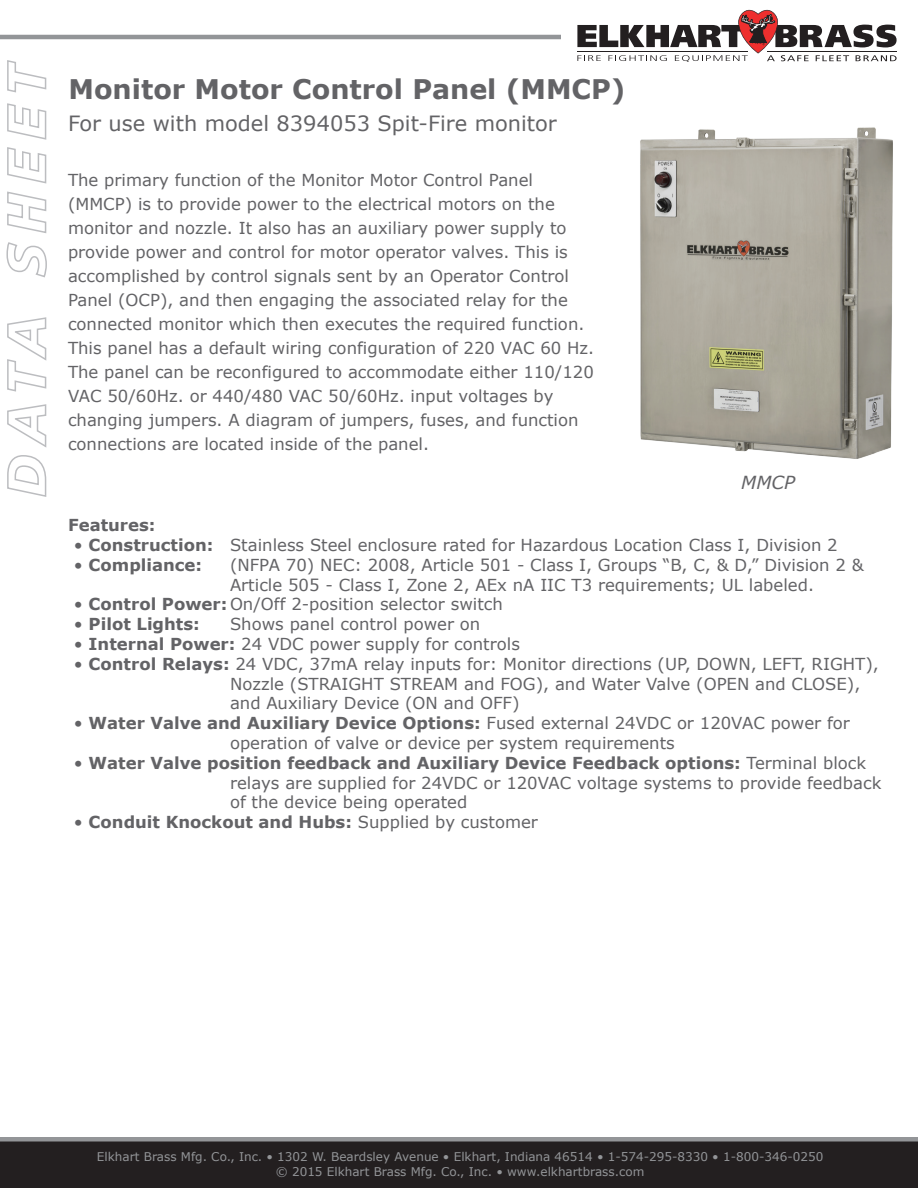
<style>
.page{position:relative;width:918px;height:1188px;background:#fff}
.page>*{position:absolute;margin:0;border:0;box-sizing:border-box;transform-origin:0 0}
.t1{font:700 27px "Verdana";color:#636366}
.t2{font:21px "Verdana";color:#636366}
.t3{font:italic 18px "Verdana";color:#636366}
.t4{font:16.5px/24px "Verdana";color:#636366}
.t5{font:700 16.5px "Verdana";color:#636366}
.t6{font:12px/14.4px "Verdana";color:#939598;text-align:center}
.s1{font-weight:700}
.s2{font-weight:400}
</style>
<div class="page">
<div style="left:0;top:1140px;width:918px;height:48px;background:#231f20"></div>
<div style="left:0;top:1137px;width:918px;height:5px;background:#939598"></div>
<svg style="left:577px;top:10px;width:320px;height:52px"></svg>
<hr style="left:0;top:35px;width:561px;height:4px;background:#939598">
<svg style="left:7px;top:455px;width:40px;height:42px"></svg>
<svg style="left:7px;top:404px;width:40px;height:44px"></svg>
<svg style="left:7px;top:317px;width:40px;height:75px"></svg>
<svg style="left:6px;top:242px;width:41px;height:36px"></svg>
<svg style="left:7px;top:191px;width:40px;height:42px"></svg>
<svg style="left:7px;top:103px;width:40px;height:81px"></svg>
<svg style="left:7px;top:60px;width:40px;height:33px"></svg>
<img style="left:640px;top:127px;width:253px;height:332px">
<h1 class="t1" style="left:68px;top:70px;width:559px">Monitor Motor Control Panel (MMCP)</h1>
<p class="t2" style="left:68px;top:109px;width:490px">For use with model 8394053 Spit-Fire monitor</p>
<p class="t4" style="left:68px;top:168px;width:528px">The primary function of the Monitor Motor Control Panel (MMCP) is to provide power to the electrical motors on the monitor and nozzle. It also has an auxiliary power supply to provide power and control for motor operator valves. This is accomplished by control signals sent by an Operator Control Panel (OCP), and then engaging the associated relay for the connected monitor which then executes the required function.<br>This panel has a default wiring configuration of 220 VAC 60 Hz.<br>The panel can be reconfigured to accommodate either 110/120<br>VAC 50/60Hz. or 440/480 VAC 50/60Hz. input voltages by changing jumpers. A diagram of jumpers, fuses, and function connections are located inside of the panel.</p>
<p class="t3" style="left:741px;top:470px;width:55px">MMCP</p>
<p class="t5" style="left:68px;top:513px;width:89px">Features:</p>
<p class="t4" style="left:74px;top:533px;width:766px">• <span class="s1">Construction:</span> Stainless Steel enclosure rated for Hazardous Location Class I, Division 2</p>
<p class="t5" style="left:74px;top:553px;width:130px"><span class="s2">•</span> Compliance:</p>
<p class="t4" style="left:230px;top:555px;width:635px;line-height:19.8px">(NFPA 70) NEC: 2008, Article 501 - Class I, Groups “B, C, &amp; D,” Division 2 &amp;<br>Article 505 - Class I, Zone 2, AEx nA IIC T3 requirements; UL labeled.</p>
<p class="t4" style="left:74px;top:592px;width:431px">• <span class="s1">Control Power:</span> On/Off 2-position selector switch</p>
<p class="t5" style="left:74px;top:612px;width:128px"><span class="s2">•</span> Pilot Lights:</p>
<p class="t4" style="left:230px;top:612px;width:252px">Shows panel control power on</p>
<p class="t4" style="left:74px;top:632px;width:448px">• <span class="s1">Internal Power:</span> 24 VDC power supply for controls</p>
<p class="t4" style="left:230px;top:654px;width:650px;line-height:19.8px;text-indent:-156px">• <span class="s1">Control Relays:</span> 24 VDC, 37mA relay inputs for: Monitor directions (UP, DOWN, LEFT, RIGHT),<br>Nozzle (STRAIGHT STREAM and FOG), and Water Valve (OPEN and CLOSE), and Auxiliary Device (ON and OFF)</p>
<p class="t4" style="left:230px;top:713px;width:621px;line-height:19.8px;text-indent:-156px">• <span class="s1">Water Valve and Auxiliary Device Options:</span> Fused external 24VDC or 120VAC power for operation of valve or device per system requirements</p>
<p class="t4" style="left:230px;top:753px;width:653px;line-height:19.8px;text-indent:-156px">• <span class="s1">Water Valve position feedback and Auxiliary Device Feedback options:</span> Terminal block relays are supplied for 24VDC or 120VAC voltage systems to provide feedback of the device being operated</p>
<p class="t5" style="left:74px;top:810px;width:466px"><span class="s2">•</span> Conduit Knockout and Hubs: <span class="s2">Supplied by customer</span></p>
<p class="t6" style="left:97px;top:1149px;width:728px">Elkhart Brass Mfg. Co., Inc. • 1302 W. Beardsley Avenue • Elkhart, Indiana 46514 • 1-574-295-8330 • 1-800-346-0250 © 2015 Elkhart Brass Mfg. Co., Inc. • www.elkhartbrass.com</p>
</div>
